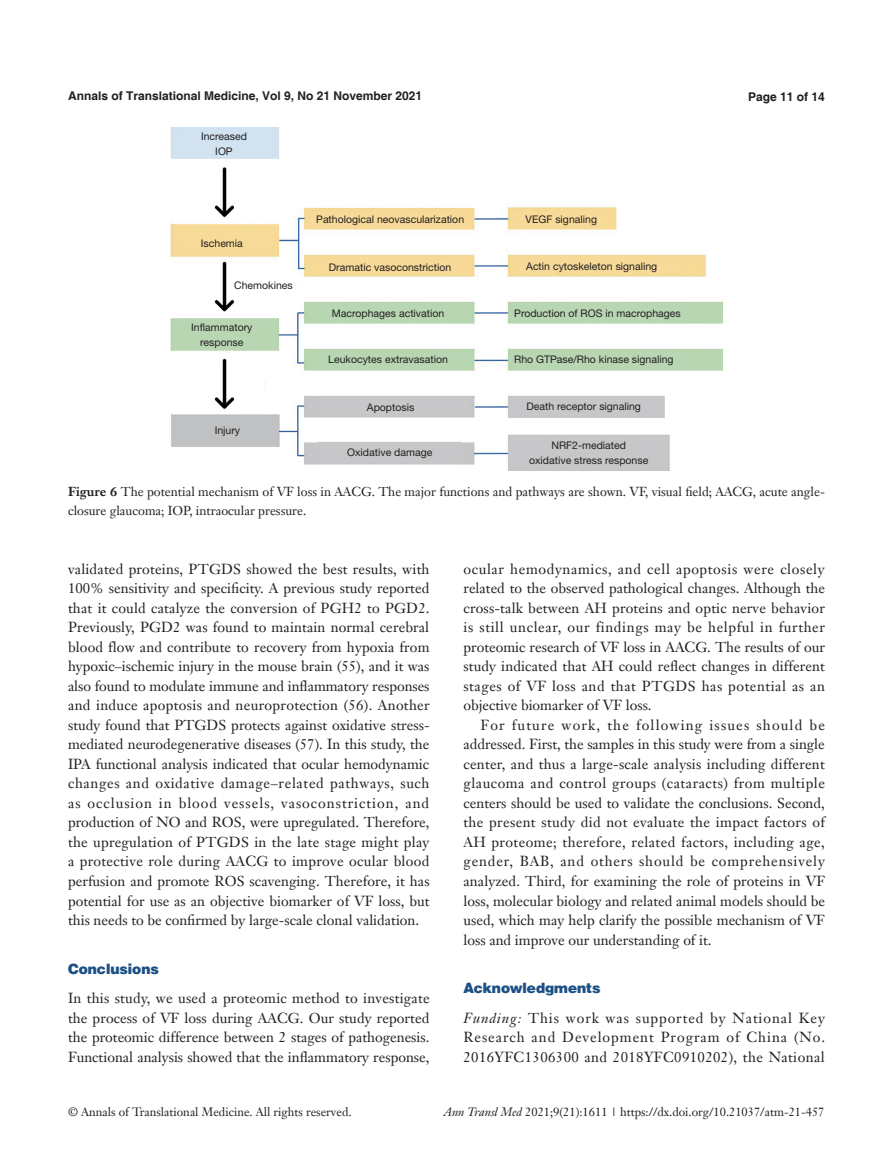
<style>
.page{position:relative;width:893px;height:1170px;background:#fff}
.page>*{position:absolute;margin:0;border:0;box-sizing:border-box;transform-origin:0 0}
.t1{font:14.25px/19.5px "Janson Text LT";color:#231f20;text-align:justify}
.一级标题-6_5{font:900 14.25px "Helvetica";color:#1c5085}
.t2{font:12.75px/19.5px "Janson Text LT";color:#231f20}
.t3{font:12px "Janson Text LT";color:#231f20}
.t4{font:700 12px "Helvetica";color:#231f20}
.t5{font:10.5px "Helvetica Neue LT Pro";color:#231f20}
.s1{font-weight:700}
.s2{font-style:italic}
</style>
<div class="page">
<img style="left:171px;top:128px;width:551px;height:343px">
<p class="t4" style="left:68px;top:88px;width:356px">Annals of Translational Medicine, Vol 9, No 21 November 2021</p>
<p class="t4" style="left:748px;top:89px;width:78px">Page 11 of 14</p>
<p class="t5" style="left:201px;top:129px;width:47px">Increased</p>
<p class="t5" style="left:215px;top:144px;width:19px">IOP</p>
<p class="t5" style="left:201px;top:237px;width:44px">Ischemia</p>
<p class="t5" style="left:234px;top:279px;width:60px">Chemokines</p>
<p class="t5" style="left:191px;top:321px;width:63px">Inflammatory</p>
<p class="t5" style="left:200px;top:336px;width:45px">response</p>
<p class="t5" style="left:215px;top:424px;width:27px">Injury</p>
<p class="t5" style="left:316px;top:212px;width:149px">Pathological neovascularization</p>
<p class="t5" style="left:329px;top:261px;width:124px">Dramatic vasoconstriction</p>
<p class="t5" style="left:332px;top:306px;width:114px">Macrophages activation</p>
<p class="t5" style="left:328px;top:353px;width:121px">Leukocytes extravasation</p>
<p class="t5" style="left:367px;top:400px;width:49px">Apoptosis</p>
<p class="t5" style="left:347px;top:446px;width:87px">Oxidative damage</p>
<p class="t5" style="left:526px;top:212px;width:73px">VEGF signaling</p>
<p class="t5" style="left:526px;top:259px;width:133px">Actin cytoskeleton signaling</p>
<p class="t5" style="left:514px;top:306px;width:168px">Production of ROS in macrophages</p>
<p class="t5" style="left:514px;top:353px;width:161px">Rho GTPase/Rho kinase signaling</p>
<p class="t5" style="left:526px;top:399px;width:116px">Death receptor signaling</p>
<p class="t5" style="left:551px;top:438px;width:76px">NRF2-mediated</p>
<p class="t5" style="left:529px;top:453px;width:121px">oxidative stress response</p>
<p class="t2" style="left:68px;top:481px;width:758px"><span class="s1">Figure 6</span> The potential mechanism of VF loss in AACG. The major functions and pathways are shown. VF, visual field; AACG, acute angle&shy;closure glaucoma; IOP, intraocular pressure.</p>
<p class="t1" style="left:68px;top:559px;width:363px">validated proteins, PTGDS showed the best results, with 100% sensitivity and specificity. A previous study reported that it could catalyze the conversion of PGH2 to PGD2.<br>Previously, PGD2 was found to maintain normal cerebral blood flow and contribute to recovery from hypoxia from hypoxic–ischemic injury in the mouse brain (55), and it was also found to modulate immune and inflammatory responses and induce apoptosis and neuroprotection (56). Another study found that PTGDS protects against oxidative stress&shy;mediated neurodegenerative diseases (57). In this study, the IPA functional analysis indicated that ocular hemodynamic changes and oxidative damage–related pathways, such as occlusion in blood vessels, vasoconstriction, and production of NO and ROS, were upregulated. Therefore, the upregulation of PTGDS in the late stage might play a protective role during AACG to improve ocular blood perfusion and promote ROS scavenging. Therefore, it has potential for use as an objective biomarker of VF loss, but this needs to be confirmed by large-scale clonal validation.</p>
<p class="一级标题-6_5" style="left:68px;top:959px;width:92px">Conclusions</p>
<p class="t1" style="left:68px;top:988px;width:363px">In this study, we used a proteomic method to investigate the process of VF loss during AACG. Our study reported the proteomic difference between 2 stages of pathogenesis.<br>Functional analysis showed that the inflammatory response,</p>
<p class="t1" style="left:463px;top:559px;width:363px">ocular hemodynamics, and cell apoptosis were closely related to the observed pathological changes. Although the cross-talk between AH proteins and optic nerve behavior is still unclear, our findings may be helpful in further proteomic research of VF loss in AACG. The results of our study indicated that AH could reflect changes in different stages of VF loss and that PTGDS has potential as an objective biomarker of VF loss.</p>
<p class="t1" style="left:463px;top:715px;width:363px;text-indent:17px">For future work, the following issues should be addressed. First, the samples in this study were from a single center, and thus a large-scale analysis including different glaucoma and control groups (cataracts) from multiple centers should be used to validate the conclusions. Second, the present study did not evaluate the impact factors of AH proteome; therefore, related factors, including age, gender, BAB, and others should be comprehensively analyzed. Third, for examining the role of proteins in VF loss, molecular biology and related animal models should be used, which may help clarify the possible mechanism of VF loss and improve our understanding of it.</p>
<p class="一级标题-6_5" style="left:463px;top:978px;width:139px">Acknowledgments</p>
<p class="t1" style="left:463px;top:1007px;width:363px"><span class="s2">Funding:</span> This work was supported by National Key Research and Development Program of China (No.<br>2016YFC1306300 and 2018YFC0910202), the National</p>
<p class="t3" style="left:68px;top:1104px;width:285px">© Annals of Translational Medicine. All rights reserved.</p>
<p class="t3" style="left:444px;top:1104px;width:382px"><span class="s2">Ann Transl Med</span> 2021;9(21):1611 | https://dx.doi.org/10.21037/atm-21-457</p>
</div>
